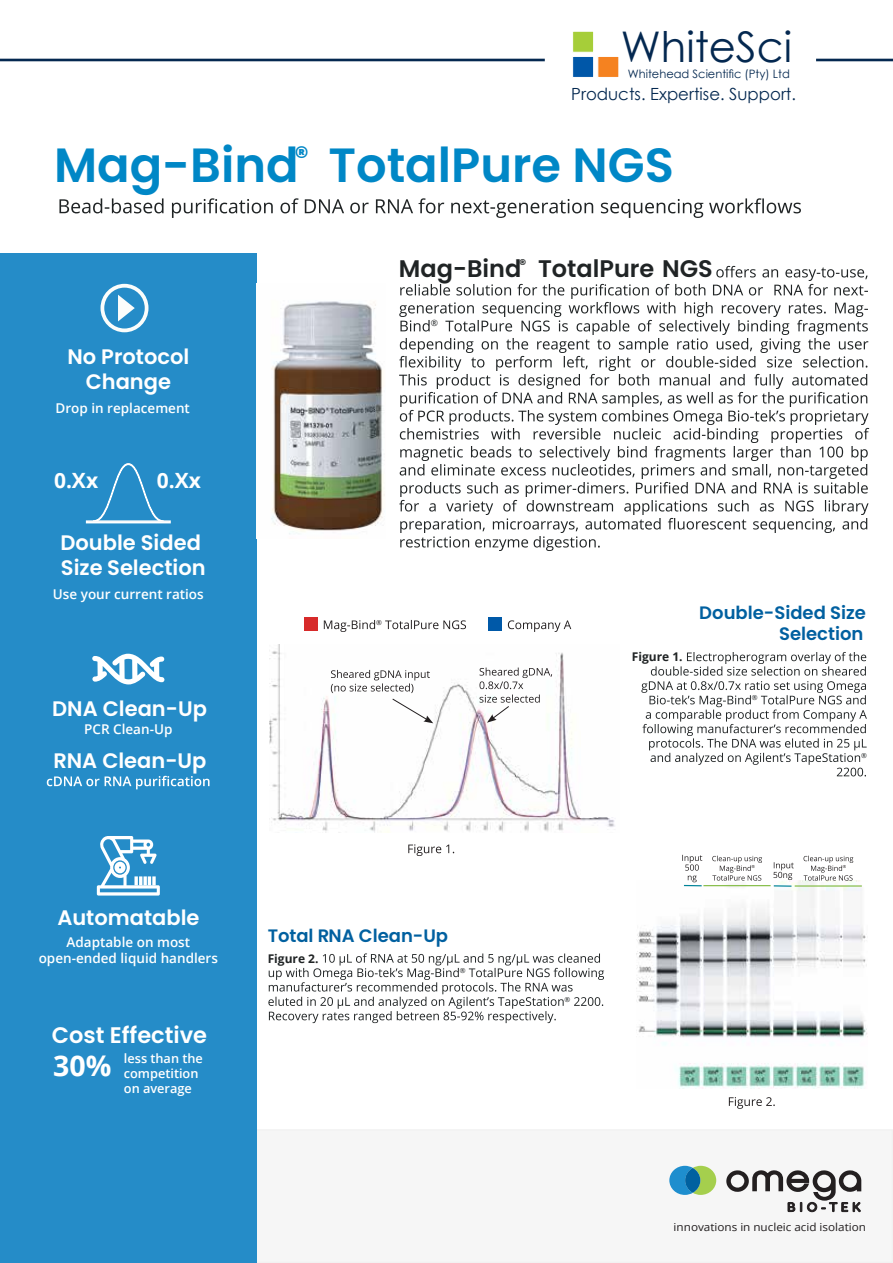
<style>
.page{position:relative;width:893px;height:1263px;background:#fff}
.page>*{position:absolute;margin:0;border:0;box-sizing:border-box;transform-origin:0 0}
.t1{font:600 48px "Poppins";color:#0087c6}
.t2{font:42.3px "Century Gothic";color:#042850}
.t3{font:700 28.5px "Open Sans";color:#fff}
.t4{font:600 24px "Poppins";color:#202425}
.t5{font:600 22.5px "Poppins";color:#fff}
.t6{font:600 21px/25.2px "Poppins";color:#fff;text-align:center}
.t7{font:700 21px "Open Sans";color:#fff}
.t8{font:600 18px/21.6px "Poppins";color:#0060a0;text-align:right}
.t9{font:16.8px "Century Gothic";color:#042850}
.t10{font:600 13.5px/16.2px "Open Sans";color:#fff;text-align:center}
.t11{font:600 12.75px/15.3px "Open Sans";color:#fff}
.t12{font:700 12px "Open Sans";color:#202425}
.t13{font:11.55px "Century Gothic";color:#042850}
.t14{font:10.95px "Open Sans";color:#231f20;scale:1.07 1}
.t15{font:8.7px "Open Sans";color:#202425}
.t16{font:7.05px "Open Sans";color:#202425}
.t17{font:7.05px "Open Sans";color:#231f20}
.t18{font:4.2px "Open Sans";color:#231f20}
.s1{color:#005f9e}
</style>
<div class="page">
<div style="left:1px;top:1130px;width:891px;height:132px;background:#f6f6f6"></div>
<div style="left:572px;top:31px;width:22px;height:21px;background:#a6ce39;border:1px solid #fff"></div>
<div style="left:572px;top:56px;width:22px;height:22px;background:#0057a8;border:1px solid #fff"></div>
<div style="left:598px;top:56px;width:21px;height:22px;background:#f58220;border:1px solid #fff"></div>
<hr style="left:0;top:59px;width:545px;height:2px;background:#042850">
<hr style="left:816px;top:59px;width:77px;height:2px;background:#042850">
<svg style="left:59px;top:198px;width:742px;height:20px"></svg>
<div style="left:0;top:254px;width:257px;height:1009px;background:#258cc8"></div>
<svg style="left:101px;top:284px;width:47px;height:48px"></svg>
<svg style="left:97px;top:836px;width:63px;height:59px"></svg>
<svg style="left:92px;top:654px;width:72px;height:30px"></svg>
<svg style="left:47px;top:776px;width:163px;height:13px"></svg>
<svg style="left:95px;top:463px;width:66px;height:57px"></svg>
<div style="left:86px;top:520px;width:85px;height:3px;background:#231f21;border:2px solid #fff"></div>
<svg style="left:399px;top:266px;width:470px;height:285px"></svg>
<img style="left:271px;top:301px;width:114px;height:233px">
<div style="left:304px;top:618px;width:14px;height:13px;background:#d72a2a"></div>
<div style="left:488px;top:618px;width:14px;height:13px;background:#0059a8"></div>
<svg style="left:508px;top:620px;width:63px;height:12px"></svg>
<svg style="left:324px;top:620px;width:51px;height:12px"></svg>
<svg style="left:385px;top:620px;width:81px;height:9px"></svg>
<img style="left:269px;top:644px;width:346px;height:188px">
<svg style="left:331px;top:670px;width:102px;height:53px"></svg>
<svg style="left:479px;top:667px;width:73px;height:56px"></svg>
<svg style="left:641px;top:652px;width:226px;height:124px"></svg>
<svg style="left:408px;top:844px;width:46px;height:12px"></svg>
<svg style="left:268px;top:953px;width:336px;height:70px"></svg>
<img style="left:636px;top:881px;width:231px;height:207px">
<hr style="left:795px;top:885px;width:67px;height:2px;background:#86bd48">
<svg style="left:803px;top:856px;width:50px;height:25px"></svg>
<hr style="left:703px;top:885px;width:68px;height:1px;background:#86bd48">
<svg style="left:712px;top:856px;width:50px;height:25px"></svg>
<svg style="left:773px;top:862px;width:21px;height:25px"></svg>
<svg style="left:682px;top:855px;width:20px;height:31px"></svg>
<svg style="left:729px;top:1097px;width:46px;height:12px"></svg>
<svg style="left:669px;top:1166px;width:47px;height:29px"></svg>
<div style="left:685px;top:1168px;width:15px;height:25px;background:#0061a0;border-radius:50%"></div>
<svg style="left:726px;top:1170px;width:136px;height:42px"></svg>
<h2 class="t2" style="left:621px;top:18px;width:173px">WhiteSci</h2>
<p class="t13" style="left:628px;top:65px;width:164px">Whitehead Scientific (Pty) Ltd</p>
<p class="t9" style="left:571px;top:82px;width:226px">Products. Expertise. Support.</p>
<h1 class="t1" style="left:54px;top:138px;width:621px">Mag-Bind<sup>®</sup> TotalPure NGS</h1>
<h3 class="t6" style="left:67px;top:344px;width:123px">No Protocol<br>Change</h3>
<p class="t10" style="left:56px;top:399px;width:136px">Drop in replacement</p>
<h3 class="t7" style="left:54px;top:465px;width:46px">0.Xx</h3>
<h3 class="t7" style="left:157px;top:465px;width:46px">0.Xx</h3>
<h3 class="t6" style="left:60px;top:530px;width:147px;text-align:left">Double Sided<br>Size Selection</h3>
<p class="t10" style="left:53px;top:585px;width:152px">Use your current ratios</p>
<h3 class="t6" style="left:52px;top:696px;width:156px">DNA Clean-Up</h3>
<p class="t10" style="left:84px;top:721px;width:90px">PCR Clean-Up</p>
<h3 class="t6" style="left:53px;top:748px;width:155px">RNA Clean-Up</h3>
<h3 class="t6" style="left:57px;top:905px;width:144px">Automatable</h3>
<p class="t10" style="left:39px;top:934px;width:181px">Adaptable on most open-ended liquid handlers</p>
<h3 class="t5" style="left:52px;top:1021px;width:157px">Cost Effective</h3>
<p class="t11" style="left:124px;top:1050px;width:80px">less than the competition on average</p>
<h3 class="t3" style="left:53px;top:1045px;width:60px">30%</h3>
<h3 class="t4" style="left:399px;top:255px;width:315px">Mag-Bind<sup>®</sup> TotalPure NGS</h3>
<p class="t15" style="left:431px;top:317px;width:9px">®</p>
<p class="t17" style="left:376px;top:618px;width:7px">®</p>
<p class="t12" style="left:632px;top:648px;width:52px">Figure 1.</p>
<h3 class="t8" style="left:699px;top:601px;width:168px">Double-Sided Size<br>Selection</h3>
<p class="t16" style="left:752px;top:693px;width:7px">®</p>
<p class="t16" style="left:861px;top:750px;width:7px">®</p>
<p class="t18" style="left:751px;top:864px;width:5px">®</p>
<p class="t18" style="left:843px;top:864px;width:5px">®</p>
<h3 class="t8" style="left:268px;top:924px;width:182px">Tot<span class="s1">al R</span>NA Clean-Up</h3>
<p class="t12" style="left:268px;top:950px;width:52px">Figure 2.</p>
<p class="t16" style="left:460px;top:966px;width:7px">®</p>
<p class="t16" style="left:564px;top:994px;width:7px">®</p>
<p class="t14" style="left:674px;top:1220px;width:181px">innovations in nucleic acid isolation</p>
</div>
